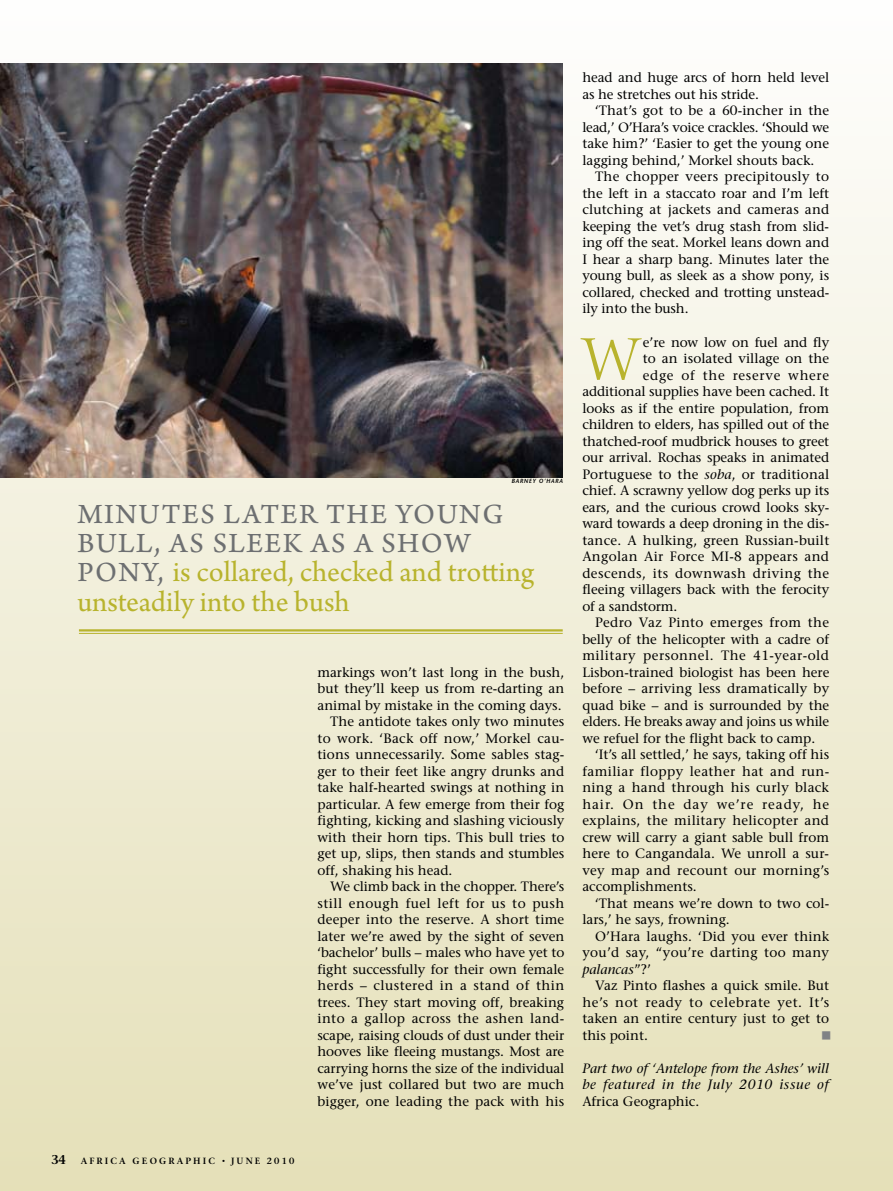
<style>
.page{position:relative;width:893px;height:1191px;background:#fff}
.page>*{position:absolute;margin:0;border:0;box-sizing:border-box;transform-origin:0 0}
.t1{font:67.05px "Arno Pro Light Display";color:#b8b32d}
.t2{font:30.6px/29.2px "Arno Pro";color:#b8b32d}
.t3{font:29.25px/29.2px "Arno Pro Sm Text";letter-spacing:.05em;color:#6d6f71}
.t4{font:13.5px/16.5px "Stone Serif";color:#000;text-align:justify}
.t5{font:13.5px "Stone Serif";letter-spacing:.025em;color:#000}
.t6{font:13.5px "Stone Serif";letter-spacing:.02em;color:#000}
.t7{font:13.5px "Stone Serif";letter-spacing:.03em;color:#000}
.t8{font:italic 13.5px/16.5px "Stone Serif";color:#000}
.t9{font:13.5px "Stone Serif";letter-spacing:.035em;color:#000}
.t10{font:13.5px "Stone Serif";letter-spacing:-.02em;color:#000}
.t11{font:13.5px "Stone Serif";letter-spacing:.045em;color:#000}
.t12{font:13.5px "Stone Serif";letter-spacing:.07em;color:#000}
.t13{font:13.5px "Stone Serif";letter-spacing:.05em;color:#000}
.t14{font:600 9px "Stone Serif";letter-spacing:.24em;color:#000}
.t15{font:italic 600 6px "Stone Sans";letter-spacing:.1em;color:#000}
.s1{font-family:"Arno Pro Sm Text";font-size:29.25px;color:#6d6f71}
.s2{font-style:italic}
.s3{font-style:normal}
.s4{font-size:12.75px}
.s5{font-size:6px}
</style>
<div class="page">
<div style="left:0;top:0;width:893px;height:1191px;background:linear-gradient(to bottom,#fefefd,#e5e0b8)"></div>
<img style="left:0;top:64px;width:563px;height:413px">
<hr style="left:79px;top:629px;width:484px;height:2px;background:#b8b32d">
<hr style="left:79px;top:633px;width:484px;height:1px;background:#b8b32d">
<svg style="left:822px;top:1031px;width:8px;height:8px"></svg>
<p class="t15" style="left:511px;top:477px;width:53px">BARNEY O’HARA</p>
<h3 class="t3" style="left:77px;top:501px;width:427px">MINUTES LATER THE YOUNG<br>BULL, AS SLEEK AS A SHOW</h3>
<h2 class="t2" style="left:77px;top:559px;width:458px"><span class="s1">PONY,</span> is collared, checked and trotting unsteadily into the bush</h2>
<p class="t4" style="left:317px;top:663px;width:248px">markings won’t last long in the bush,</p>
<p class="t4" style="left:317px;top:680px;width:248px">but they’ll keep us from re-darting an</p>
<p class="t4" style="left:317px;top:696px;width:246px">animal by mistake in the coming days.</p>
<p class="t4" style="left:330px;top:713px;width:236px">The antidote takes only two minutes</p>
<p class="t6" style="left:317px;top:729px;width:248px">to work. ‘Back off now,’ Morkel cau-</p>
<p class="t4" style="left:317px;top:746px;width:248px">tions unnecessarily. Some sables stag-</p>
<p class="t4" style="left:317px;top:762px;width:248px">ger to their feet like angry drunks and</p>
<p class="t4" style="left:317px;top:779px;width:248px">take half-hearted swings at nothing in</p>
<p class="t4" style="left:317px;top:795px;width:248px">particular. A few emerge from their fog</p>
<p class="t4" style="left:317px;top:812px;width:248px">fighting, kicking and slashing viciously</p>
<p class="t4" style="left:317px;top:828px;width:248px">with their horn tips. This bull tries to</p>
<p class="t4" style="left:317px;top:845px;width:248px">get up, slips, then stands and stumbles</p>
<p class="t4" style="left:317px;top:861px;width:136px">off, shaking his head.</p>
<p class="t4" style="left:330px;top:878px;width:236px">We climb back in the chopper. There’s</p>
<p class="t7" style="left:317px;top:894px;width:248px">still enough fuel left for us to push</p>
<p class="t4" style="left:317px;top:911px;width:248px">deeper into the reserve. A short time</p>
<p class="t4" style="left:317px;top:927px;width:248px">later we’re awed by the sight of seven</p>
<p class="t4" style="left:317px;top:944px;width:248px">‘bachelor’ bulls – males who have yet to</p>
<p class="t4" style="left:317px;top:960px;width:248px">fight successfully for their own female</p>
<p class="t7" style="left:317px;top:977px;width:248px">herds – clustered in a stand of thin</p>
<p class="t4" style="left:317px;top:993px;width:248px">trees. They start moving off, breaking</p>
<p class="t5" style="left:317px;top:1010px;width:248px">into a gallop across the ashen land-</p>
<p class="t4" style="left:317px;top:1026px;width:248px">scape, raising clouds of dust under their</p>
<p class="t4" style="left:317px;top:1043px;width:248px">hooves like fleeing mustangs. Most are</p>
<p class="t4" style="left:317px;top:1059px;width:248px">carrying horns the size of the individual</p>
<p class="t4" style="left:317px;top:1076px;width:248px">we’ve just collared but two are much</p>
<p class="t4" style="left:317px;top:1092px;width:248px">bigger, one leading the pack with his</p>
<p class="t4" style="left:582px;top:69px;width:248px">head and huge arcs of horn held level as he stretches out his stride.</p>
<p class="t4" style="left:582px;top:102px;width:248px;text-indent:13px">‘That’s got to be a 60-incher in the lead,’ O’Hara’s voice crackles. ‘Should we take him?’ ‘Easier to get the young one lagging behind,’ Morkel shouts back.</p>
<p class="t4" style="left:582px;top:168px;width:248px;text-indent:13px">The chopper veers precipitously to the left in a staccato roar and I’m left clutching at jackets and cameras and keeping the vet’s drug stash from slid&shy;ing off the seat. Morkel leans down and I hear a sharp bang. Minutes later the young bull, as sleek as a show pony, is collared, checked and trotting unstead&shy;ily into the bush.</p>
<h1 class="t1" style="left:582px;top:323px;width:59px">W</h1>
<p class="t4" style="left:643px;top:333px;width:188px">e’re now low on fuel and fly</p>
<p class="t4" style="left:643px;top:350px;width:188px">to an isolated village on the</p>
<p class="t13" style="left:643px;top:366px;width:188px">edge of the reserve where</p>
<p class="t4" style="left:582px;top:383px;width:248px">additional supplies have been cached. It</p>
<p class="t4" style="left:582px;top:399px;width:248px">looks as if the entire population, from</p>
<p class="t4" style="left:582px;top:416px;width:248px">children to elders, has spilled out of the</p>
<p class="t4" style="left:582px;top:432px;width:248px">thatched-roof mudbrick houses to greet</p>
<p class="t4" style="left:582px;top:449px;width:248px">our arrival. Rochas speaks in animated</p>
<p class="t4" style="left:582px;top:465px;width:248px">Portuguese to the <span class="s2">soba</span>, or traditional</p>
<p class="t4" style="left:582px;top:482px;width:248px">chief. A scrawny yellow dog perks up its</p>
<p class="t4" style="left:582px;top:498px;width:248px">ears, and the curious crowd looks sky-</p>
<p class="t4" style="left:582px;top:515px;width:248px">ward towards a deep droning in the dis-</p>
<p class="t4" style="left:582px;top:531px;width:248px">tance. A hulking, green Russian-built</p>
<p class="t5" style="left:582px;top:548px;width:248px">Angolan Air Force MI-8 appears and</p>
<p class="t9" style="left:582px;top:564px;width:248px">descends, its downwash driving the</p>
<p class="t4" style="left:582px;top:581px;width:248px">fleeing villagers back with the ferocity</p>
<p class="t4" style="left:582px;top:597px;width:97px">of a sandstorm.</p>
<p class="t5" style="left:595px;top:614px;width:235px">Pedro Vaz Pinto emerges from the</p>
<p class="t4" style="left:582px;top:630px;width:248px">belly of the helicopter with a cadre of</p>
<p class="t9" style="left:582px;top:647px;width:248px">military personnel. The 41-year-old</p>
<p class="t4" style="left:582px;top:663px;width:248px">Lisbon-trained biologist has been here</p>
<p class="t4" style="left:582px;top:680px;width:248px">before – arriving less dramatically by</p>
<p class="t4" style="left:582px;top:696px;width:248px">quad bike – and is surrounded by the</p>
<p class="t10" style="left:582px;top:713px;width:248px">elders. He breaks away and joins us while</p>
<p class="t4" style="left:582px;top:729px;width:234px">we refuel for the flight back to camp.</p>
<p class="t4" style="left:595px;top:746px;width:236px">‘It’s all settled,’ he says, taking off his</p>
<p class="t7" style="left:582px;top:762px;width:248px">familiar floppy leather hat and run-</p>
<p class="t6" style="left:582px;top:779px;width:248px">ning a hand through his curly black</p>
<p class="t12" style="left:582px;top:795px;width:248px">hair. On the day we’re ready, he</p>
<p class="t6" style="left:582px;top:812px;width:248px">explains, the military helicopter and</p>
<p class="t4" style="left:582px;top:828px;width:248px">crew will carry a giant sable bull from</p>
<p class="t4" style="left:582px;top:845px;width:248px">here to Cangandala. We unroll a sur-</p>
<p class="t5" style="left:582px;top:861px;width:248px">vey map and recount our morning’s</p>
<p class="t4" style="left:582px;top:878px;width:116px">accomplishments.</p>
<p class="t4" style="left:595px;top:894px;width:236px">‘That means we’re down to two col-</p>
<p class="t4" style="left:582px;top:911px;width:149px">lars,’ he says, frowning.</p>
<p class="t4" style="left:595px;top:927px;width:236px">O’Hara laughs. ‘Did you ever think</p>
<p class="t5" style="left:582px;top:944px;width:248px">you’d say, “you’re darting too many</p>
<p class="t8" style="left:582px;top:960px;width:70px">palancas<span class="s3">”?’</span></p>
<p class="t4" style="left:595px;top:977px;width:235px">Vaz Pinto flashes a quick smile. But</p>
<p class="t11" style="left:582px;top:993px;width:248px">he’s not ready to celebrate yet. It’s</p>
<p class="t4" style="left:582px;top:1010px;width:248px">taken an entire century just to get to</p>
<p class="t4" style="left:582px;top:1026px;width:67px">this point.</p>
<p class="t8" style="left:582px;top:1059px;width:248px">Part two of ‘Antelope from the Ashes’ will be featured in the July 2010 issue of</p>
<p class="t4" style="left:582px;top:1092px;width:119px">Africa Geographic.</p>
<p class="t14" style="left:51px;top:1155px;width:39px"><span class="s4">34</span> AFRICA</p>
<p class="t14" style="left:133px;top:1155px;width:10px">GEOGRAPHIC</p>
<p class="t14" style="left:222px;top:1155px;width:74px"><span class="s5">•</span> JUNE 2010</p>
</div>
